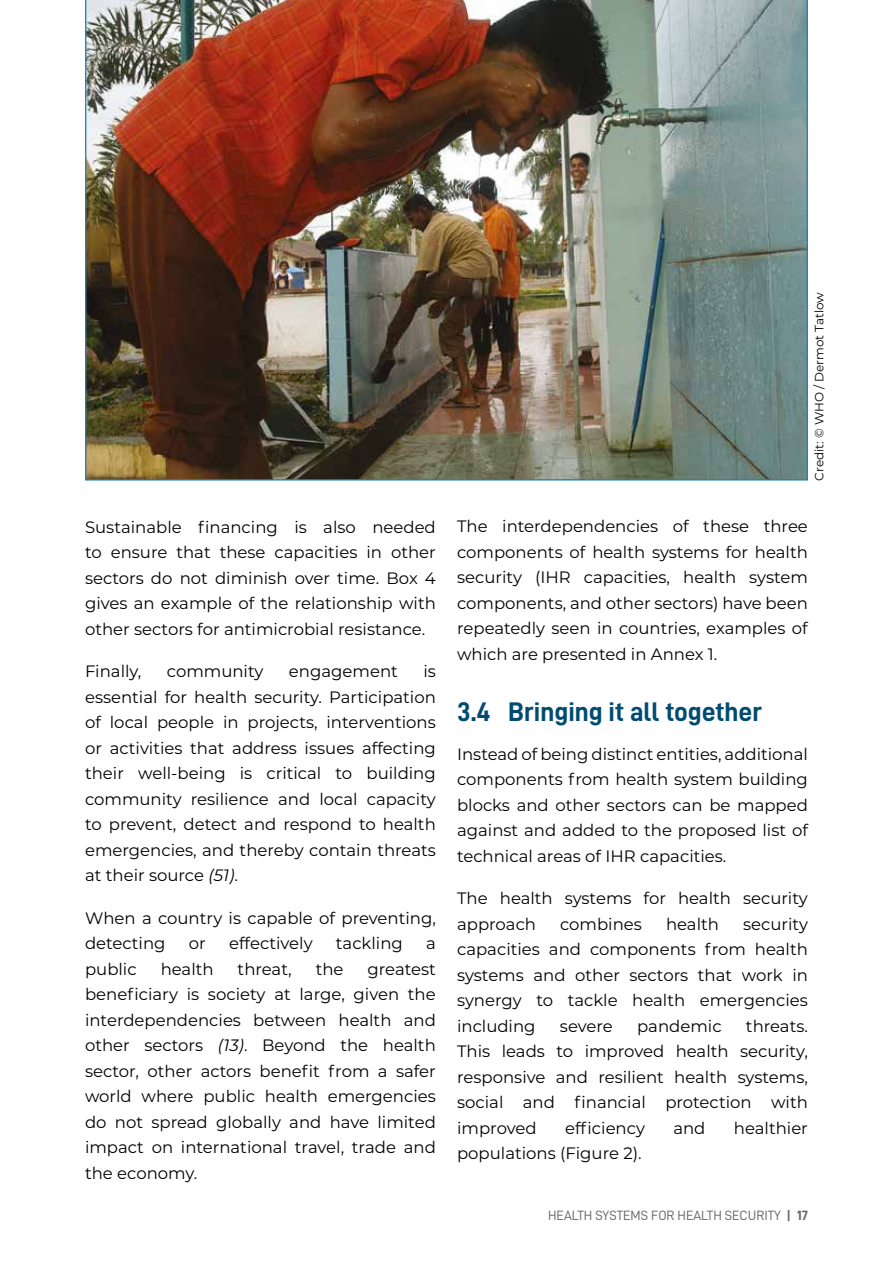
<style>
.page{position:relative;width:893px;height:1263px;background:#fff}
.page>*{position:absolute;margin:0;border:0;box-sizing:border-box;transform-origin:0 0}
.t1{font:27px "D DIN Bold";color:#004b72}
.t2{font:16.5px/25.5px "Montserrat";color:#000;text-align:justify}
.t3{font:13.5px "D DIN";color:#646363}
.t4{font:12px "Montserrat";color:#000}
.s1{font-style:italic}
.s2{font-family:"D DIN Bold"}
</style>
<div class="page">
<img style="left:85px;top:0;width:723px;height:480px">
<p class="t2" style="left:85px;top:513px;width:352px">Sustainable financing is also needed to ensure that these capacities in other sectors do not diminish over time. Box 4 gives an example of the relationship with other sectors for antimicrobial resistance.</p>
<p class="t2" style="left:85px;top:658px;width:58px">Finally,</p>
<p class="t2" style="left:167px;top:658px;width:98px">community</p>
<p class="t2" style="left:289px;top:658px;width:110px">engagement</p>
<p class="t2" style="left:85px;top:658px;width:352px;text-indent:338px">is essential for health security. Participation of local people in projects, interventions or activities that address issues affecting their well-being is critical to building community resilience and local capacity to prevent, detect and respond to health emergencies, and thereby contain threats at their source <span class="s1">(51)</span>.</p>
<p class="t2" style="left:85px;top:904px;width:352px">When a country is capable of preventing, detecting</p>
<p class="t2" style="left:189px;top:930px;width:18px">or</p>
<p class="t2" style="left:229px;top:930px;width:85px">effectively</p>
<p class="t2" style="left:336px;top:930px;width:68px">tackling</p>
<p class="t2" style="left:426px;top:930px;width:11px">a</p>
<p class="t2" style="left:85px;top:955px;width:53px">public</p>
<p class="t2" style="left:161px;top:955px;width:54px">health</p>
<p class="t2" style="left:238px;top:955px;width:56px">threat,</p>
<p class="t2" style="left:316px;top:955px;width:29px">the</p>
<p class="t2" style="left:85px;top:955px;width:352px;text-indent:282px">greatest beneficiary is society at large, given the interdependencies between health and other sectors <span class="s1">(13)</span>. Beyond the health sector, other actors benefit from a safer world where public health emergencies do not spread globally and have limited impact on international travel, trade and the economy.</p>
<p class="t4" style="left:811px;top:480px;width:190px;rotate:-90deg">Credit: © WHO / Dermot Tatlow</p>
<p class="t2" style="left:457px;top:513px;width:352px">The interdependencies of these three components of health systems for health security (IHR capacities, health system components, and other sectors) have been repeatedly seen in countries, examples of which are presented in Annex 1.</p>
<h1 class="t1" style="left:457px;top:697px;width:307px">3.4 Bringing it all together</h1>
<p class="t2" style="left:457px;top:740px;width:352px">Instead of being distinct entities, additional components from health system building blocks and other sectors can be mapped against and added to the proposed list of technical areas of IHR capacities.</p>
<p class="t2" style="left:457px;top:885px;width:352px">The health systems for health security approach</p>
<p class="t2" style="left:457px;top:910px;width:352px;text-indent:286px">security capacities and components from health systems and other sectors that work in synergy to tackle health emergencies including</p>
<p class="t2" style="left:560px;top:910px;width:83px">combines</p>
<p class="t2" style="left:666px;top:910px;width:54px">health</p>
<p class="t2" style="left:457px;top:1012px;width:352px;text-indent:289px">threats.<br>This leads to improved health security, responsive and resilient health systems, social and financial protection with improved</p>
<p class="t2" style="left:560px;top:1012px;width:54px">severe</p>
<p class="t2" style="left:637px;top:1012px;width:86px">pandemic</p>
<p class="t2" style="left:565px;top:1114px;width:81px">efficiency</p>
<p class="t2" style="left:673px;top:1114px;width:34px">and</p>
<p class="t2" style="left:734px;top:1114px;width:76px">healthier</p>
<p class="t2" style="left:457px;top:1140px;width:186px">populations (Figure 2).</p>
<p class="t3" style="left:548px;top:1208px;width:261px">HEALTH SYSTEMS FOR HEALTH SECURITY <span class="s2">| 17</span></p>
</div>
